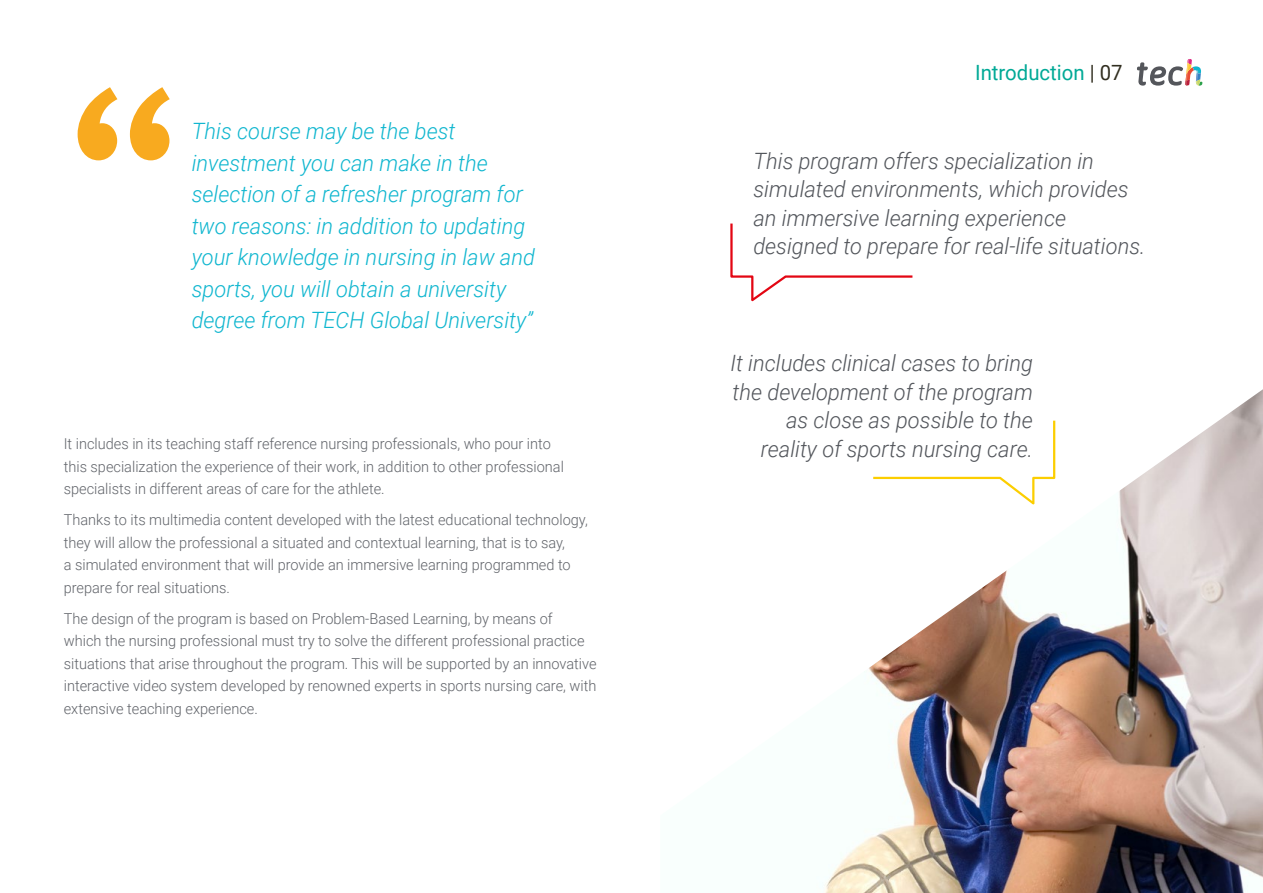
<style>
.page{position:relative;width:1263px;height:893px;background:#fff}
.page>*{position:absolute;margin:0;border:0;box-sizing:border-box;transform-origin:0 0}
.t1{font:italic 300 22.5px/28.5px "Roboto";color:#52555b;text-align:right}
.t2{font:italic 300 22.5px/31.5px "Roboto";color:#0fb6cf}
.t3{font:21px "Roboto";color:#00a996}
.t4{font:300 15px/22.5px "Roboto";color:#61646a}
.s1{color:#312e20}
</style>
<div class="page">
<img style="left:825px;top:389px;width:438px;height:504px">
<svg style="left:78px;top:87px;width:92px;height:73px"></svg>
<svg style="left:871px;top:418px;width:185px;height:90px"></svg>
<svg style="left:730px;top:223px;width:183px;height:79px"></svg>
<svg style="left:1137px;top:59px;width:65px;height:27px"></svg>
<p class="t2" style="left:192px;top:115px;width:345px">This course may be the best investment you can make in the selection of a refresher program for two reasons: in addition to updating your knowledge in nursing in law and sports, you will obtain a university degree from TECH Global University”</p>
<p class="t4" style="left:64px;top:432px;width:502px">It includes in its teaching staff reference nursing professionals, who pour into this specialization the experience of their work, in addition to other professional specialists in different areas of care for the athlete.</p>
<p class="t4" style="left:64px;top:508px;width:526px">Thanks to its multimedia content developed with the latest educational technology, they will allow the professional a situated and contextual learning, that is to say,<br>a simulated environment that will provide an immersive learning programmed to prepare for real situations.</p>
<p class="t4" style="left:64px;top:607px;width:534px">The design of the program is based on Problem-Based Learning, by means of<br>which the nursing professional must try to solve the different professional practice situations that arise throughout the program. This will be supported by an innovative interactive video system developed by renowned experts in sports nursing care, with extensive teaching experience.</p>
<h2 class="t3" style="left:975px;top:57px;width:149px">Introduction <span class="s1">| 07</span></h2>
<h1 class="t1" style="left:753px;top:146px;width:393px;text-align:left">This program offers specialization in simulated environments, which provides an immersive learning experience designed to prepare for real-life situations.</h1>
<h1 class="t1" style="left:730px;top:348px;width:304px">It includes clinical cases to bring the development of the program as close as possible to the reality of sports nursing care.</h1>
</div>
